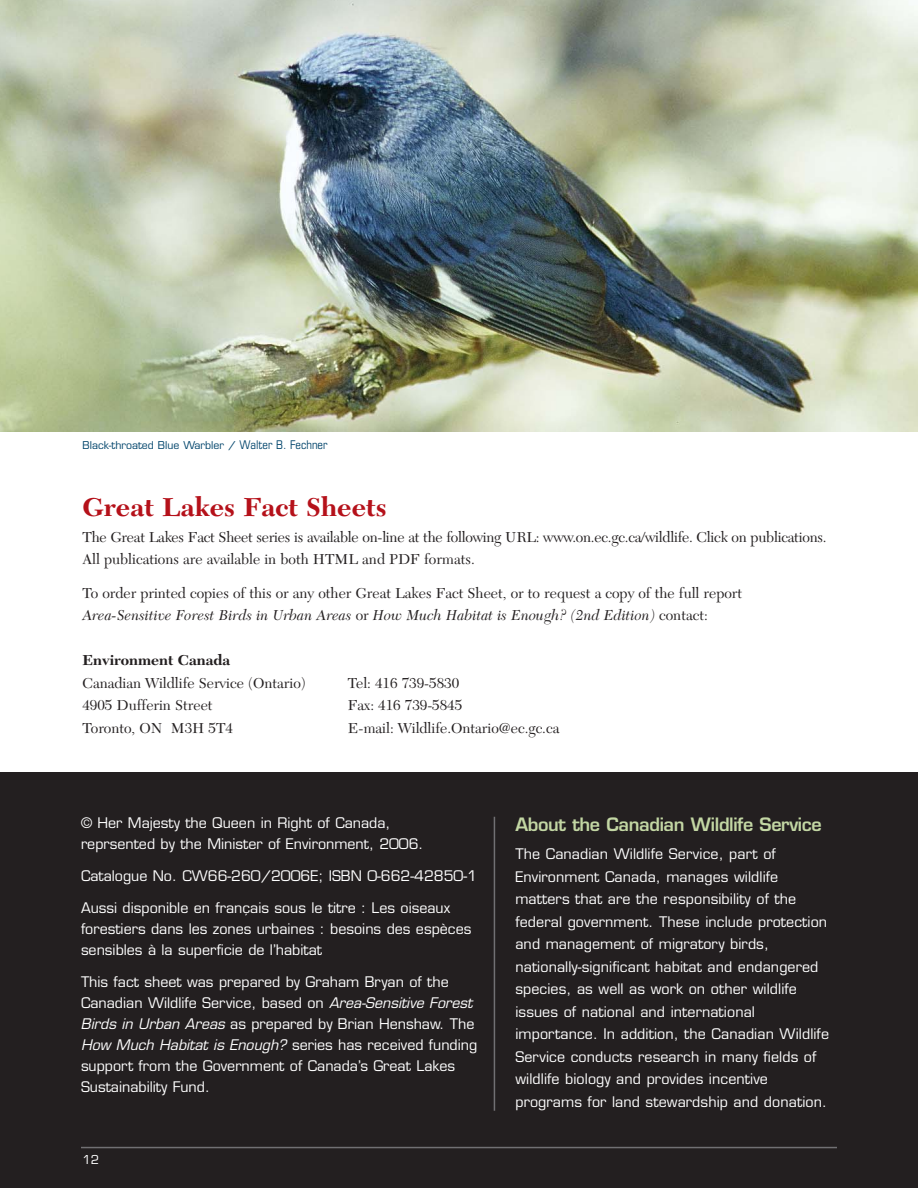
<style>
.page{position:relative;width:918px;height:1188px;background:#fff}
.page>*{position:absolute;margin:0;border:0;box-sizing:border-box;transform-origin:0 0}
.t1{font:700 27px "New Caledonia";color:#b5111a}
.t2{font:600 18px "Eurostile";letter-spacing:-.02em;color:#c3d7a4}
.t3{font:15px/22.5px "New Caledonia";color:#231f20}
.t4{font:700 15px "New Caledonia";color:#231f20}
.t5{font:14.25px/22.5px "Eurostile";letter-spacing:.005em;color:#fff}
.t6{font:12px "Eurostile";color:#fff}
.t7{font:10.5px "Eurostile";color:#00446b}
.s1{font-stretch:condensed;font-size:12px}
.s2{font-style:italic}
</style>
<div class="page">
<div style="left:0;top:772px;width:918px;height:416px;background:#231f20"></div>
<hr style="left:81px;top:1147px;width:756px;height:1px;background:#717073">
<img style="left:0;top:0;width:918px;height:432px">
<hr style="left:494px;top:817px;width:1px;height:294px;background:#717073">
<p class="t7" style="left:82px;top:441px;width:247px">Black-throated Blue Warbler / <span class="s1">Walter B. Fechner</span></p>
<h1 class="t1" style="left:82px;top:496px;width:306px">Great Lakes Fact Sheets</h1>
<p class="t3" style="left:82px;top:527px;width:746px">The Great Lakes Fact Sheet series is available on-line at the following URL: www.on.ec.gc.ca/wildlife. Click on publications.<br>All publications are available in both HTML and PDF formats.</p>
<p class="t3" style="left:82px;top:583px;width:661px">To order printed copies of this or any other Great Lakes Fact Sheet, or to request a copy of the full report<br><span class="s2">Area-Sensitive Forest Birds in Urban Areas</span> or <span class="s2">How Much Habitat is Enough? (2nd Edition)</span> contact:</p>
<p class="t4" style="left:82px;top:654px;width:149px">Environment Canada</p>
<p class="t3" style="left:82px;top:673px;width:225px">Canadian Wildlife Service (Ontario)<br>4905 Dufferin Street<br>Toronto, ON M3H 5T4</p>
<p class="t3" style="left:348px;top:673px;width:213px">Tel: 416 739-5830<br>Fax: 416 739-5845<br>E-mail: Wildlife.Ontario@ec.gc.ca</p>
<p class="t5" style="left:81px;top:814px;width:344px;line-height:21px">© Her Majesty the Queen in Right of Canada, reprsented by the Minister of Environment, 2006.</p>
<p class="t5" style="left:81px;top:866px;width:397px">Catalogue No. CW66-260/2006E; ISBN 0-662-42850-1</p>
<p class="t5" style="left:81px;top:899px;width:392px;line-height:21px">Aussi disponible en français sous le titre : Les oiseaux forestiers dans les zones urbaines : besoins des espèces sensibles à la superficie de l’habitat</p>
<p class="t5" style="left:81px;top:973px;width:398px;line-height:21px">This fact sheet was prepared by Graham Bryan of the Canadian Wildlife Service, based on <span class="s2">Area-Sensitive Forest Birds in Urban Areas</span> as prepared by Brian Henshaw. The <span class="s2">How Much Habitat is Enough?</span> series has received funding support from the Government of Canada’s Great Lakes Sustainability Fund.</p>
<p class="t6" style="left:82px;top:1155px;width:18px">12</p>
<p class="t2" style="left:515px;top:818px;width:308px">About the Canadian Wildlife Service</p>
<p class="t5" style="left:515px;top:844px;width:315px">The Canadian Wildlife Service, part of Environment Canada, manages wildlife matters that are the responsibility of the federal government. These include protection and management of migratory birds, nationally-significant habitat and endangered species, as well as work on other wildlife issues of national and international importance. In addition, the Canadian Wildlife Service conducts research in many fields of wildlife biology and provides incentive programs for land stewardship and donation.</p>
</div>
